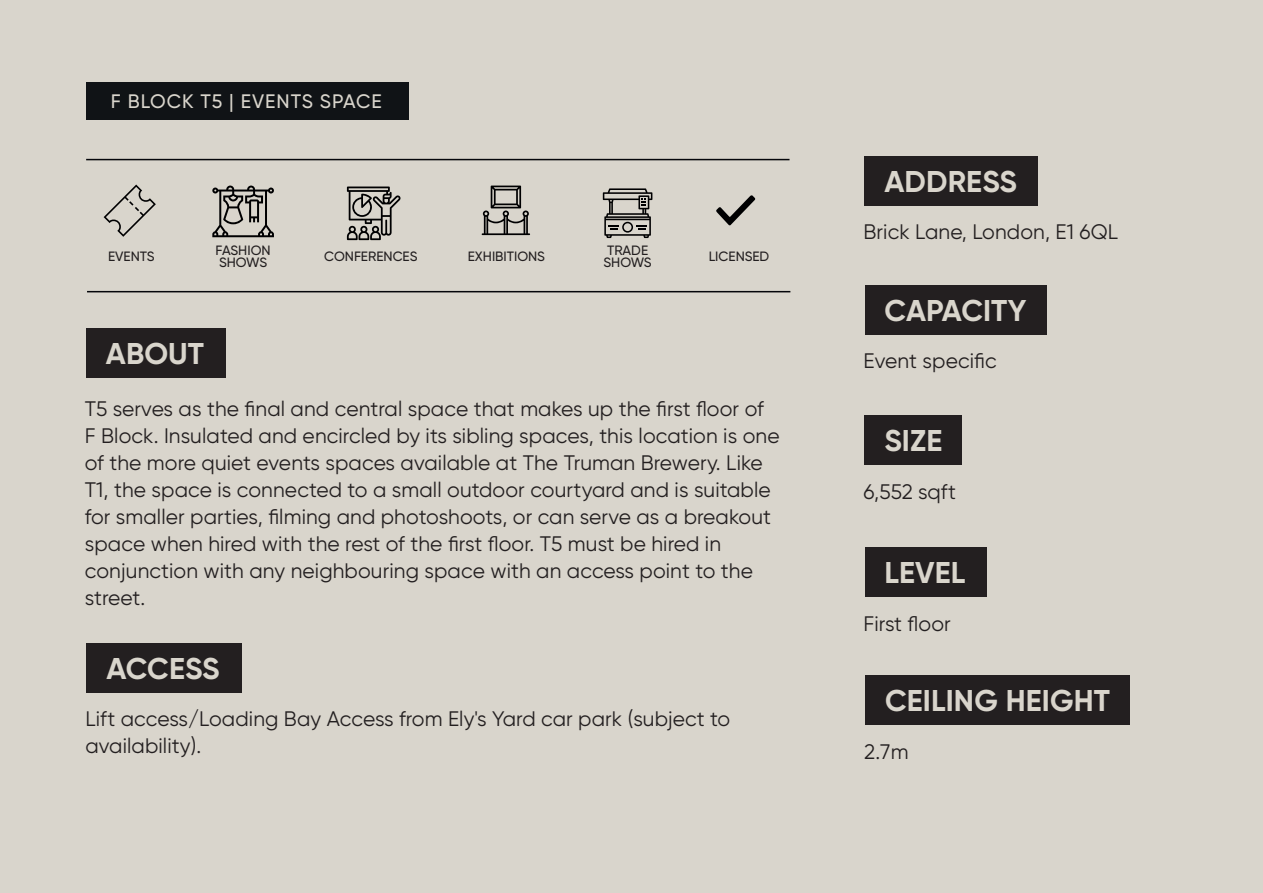
<style>
.page{position:relative;width:1263px;height:893px;background:#d9d5cc}
.page>*{position:absolute;margin:0;border:0;box-sizing:border-box;transform-origin:0 0}
.t1{font:700 30px "Gilroy";letter-spacing:.005em;color:#d9d5cc}
.t2{font:21px/27px "Gilroy";letter-spacing:.005em;color:#231f20}
.t3{font:500 19.5px "Gilroy";letter-spacing:.045em;color:#d9d5cc}
.t4{font:500 13.5px/12px "Gilroy";color:#231f20}
</style>
<div class="page">
<div style="left:86px;top:83px;width:323px;height:37px;background:#101316"></div>
<div style="left:86px;top:329px;width:140px;height:49px;background:#231f20"></div>
<div style="left:865px;top:156px;width:173px;height:49px;background:#231f20"></div>
<div style="left:865px;top:285px;width:182px;height:49px;background:#231f20"></div>
<div style="left:865px;top:416px;width:97px;height:49px;background:#231f20"></div>
<div style="left:865px;top:548px;width:122px;height:49px;background:#231f20"></div>
<hr style="left:86px;top:159px;width:703px;height:1px;background:#05060a">
<svg style="left:104px;top:185px;width:52px;height:52px"></svg>
<svg style="left:212px;top:186px;width:62px;height:51px"></svg>
<svg style="left:347px;top:187px;width:54px;height:53px"></svg>
<svg style="left:482px;top:186px;width:48px;height:49px"></svg>
<svg style="left:716px;top:195px;width:39px;height:30px"></svg>
<hr style="left:87px;top:291px;width:703px;height:1px;background:#05060a">
<div style="left:87px;top:643px;width:155px;height:49px;background:#231f20"></div>
<div style="left:865px;top:676px;width:265px;height:49px;background:#231f20"></div>
<svg style="left:603px;top:188px;width:49px;height:50px"></svg>
<p class="t3" style="left:111px;top:90px;width:272px">F BLOCK T5 | EVENTS SPACE</p>
<p class="t4" style="left:108px;top:250px;width:48px">EVENTS</p>
<p class="t4" style="left:216px;top:244px;width:57px">FASHION<br>SHOWS</p>
<p class="t4" style="left:324px;top:250px;width:95px">CONFERENCES</p>
<p class="t4" style="left:468px;top:250px;width:79px">EXHIBITIONS</p>
<p class="t4" style="left:709px;top:250px;width:62px">LICENSED</p>
<p class="t4" style="left:603px;top:244px;width:50px">TRADE<br>SHOWS</p>
<h1 class="t1" style="left:106px;top:335px;width:100px">ABOUT</h1>
<p class="t2" style="left:85px;top:395px;width:696px">T5 serves as the final and central space that makes up the first floor of F Block. Insulated and encircled by its sibling spaces, this location is one of the more quiet events spaces available at The Truman Brewery. Like T1, the space is connected to a small outdoor courtyard and is suitable for smaller parties, filming and photoshoots, or can serve as a breakout space when hired with the rest of the first floor. T5 must be hired in conjunction with any neighbouring space with an access point to the street.</p>
<h1 class="t1" style="left:106px;top:649px;width:115px">ACCESS</h1>
<p class="t2" style="left:85px;top:705px;width:646px">Lift access/Loading Bay Access from Ely's Yard car park (subject to availability).</p>
<h1 class="t1" style="left:884px;top:162px;width:134px">ADDRESS</h1>
<p class="t2" style="left:863px;top:218px;width:256px">Brick Lane, London, E1 6QL</p>
<h1 class="t1" style="left:884px;top:291px;width:143px">CAPACITY</h1>
<p class="t2" style="left:863px;top:347px;width:135px">Event specific</p>
<h1 class="t1" style="left:884px;top:422px;width:59px">SIZE</h1>
<p class="t2" style="left:863px;top:478px;width:94px">6,552 sqft</p>
<h1 class="t1" style="left:884px;top:554px;width:82px">LEVEL</h1>
<p class="t2" style="left:863px;top:610px;width:89px">First floor</p>
<h1 class="t1" style="left:885px;top:682px;width:226px">CEILING HEIGHT</h1>
<p class="t2" style="left:864px;top:738px;width:46px">2.7m</p>
</div>
